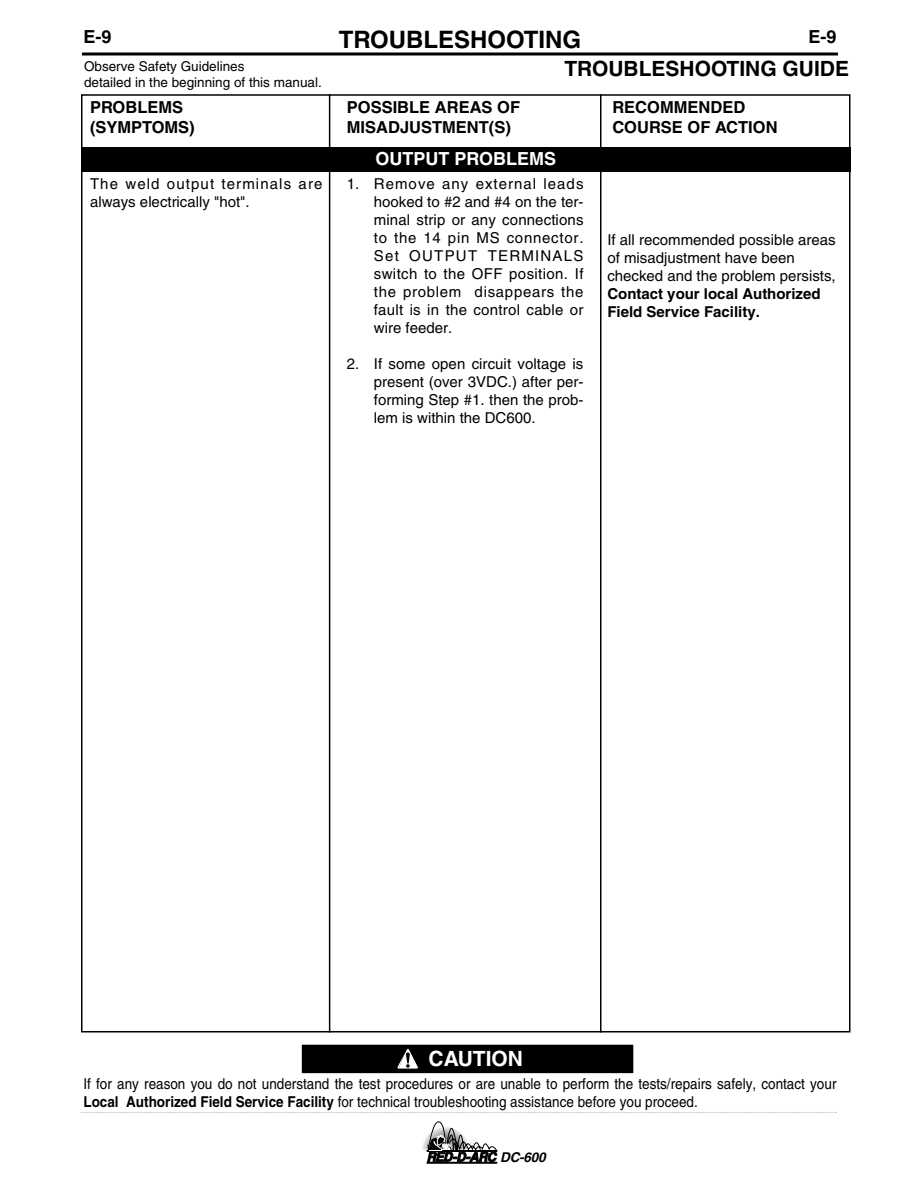
<style>
.page{position:relative;width:918px;height:1188px;background:#fff}
.page>*{position:absolute;margin:0;border:0;box-sizing:border-box;transform-origin:0 0}
.t1{font:700 24px "Helvetica";color:#000}
.t2{font:700 21px "Helvetica";color:#000}
.t3{font:700 21px "Helvetica";color:#fff}
.t4{font:700 18px "Helvetica";color:#fff}
.t5{font:700 18px "Helvetica";color:#000}
.t6{font:700 16.5px/19.8px "Helvetica";color:#000}
.t7{font:15px/18px "Helvetica";color:#000;text-align:justify}
.t8{font:15px/18px "Helvetica";color:#000;scale:.9 1}
.t9{font:15px/18px "Helvetica";letter-spacing:.075em;color:#000}
.t10{font:700 15px/18px "Helvetica";color:#000}
.t11{font:13.5px/16.2px "Helvetica";color:#000}
.t12{font:italic 700 13.5px "Helvetica";color:#000}
.s1{font-weight:700}
</style>
<div class="page">
<svg style="left:82px;top:52px;width:756px;height:4px;background:#3f3f3f"></svg>
<div style="left:300px;top:1043px;width:335px;height:32px;background:#000"></div>
<div style="left:299px;top:1042px;width:337px;height:34px;border:3px solid #fff"></div>
<svg style="left:397px;top:1049px;width:22px;height:20px"></svg>
<div style="left:81px;top:147px;width:769px;height:25px;background:#000"></div>
<hr style="left:329px;top:94px;width:1px;height:938px;background:#000">
<hr style="left:600px;top:94px;width:2px;height:938px;background:#000">
<hr style="left:427px;top:1162px;width:70px;height:1px;background:#000">
<svg style="left:81px;top:1112px;width:756px;height:50px"></svg>
<p class="t5" style="left:83px;top:30px;width:30px">E-9</p>
<h1 class="t1" style="left:339px;top:31px;width:244px">TROUBLESHOOTING</h1>
<p class="t5" style="left:808px;top:30px;width:30px">E-9</p>
<p class="t11" style="left:84px;top:59px;width:239px">Observe Safety Guidelines<br>detailed in the beginning of this manual.</p>
<h2 class="t2" style="left:564px;top:61px;width:286px">TROUBLESHOOTING GUIDE</h2>
<p class="t6" style="left:90px;top:99px;width:106px">PROBLEMS (SYMPTOMS)</p>
<p class="t6" style="left:347px;top:99px;width:175px">POSSIBLE AREAS OF<br>MISADJUSTMENT(S)</p>
<p class="t6" style="left:612px;top:99px;width:167px">RECOMMENDED<br>COURSE OF ACTION</p>
<p class="t9" style="left:90px;top:176px;width:234px">The weld output terminals are always electrically "hot".</p>
<p class="t4" style="left:375px;top:152px;width:182px">OUTPUT PROBLEMS</p>
<p class="t7" style="left:374px;top:176px;width:211px;text-indent:-27px">1. Remove any external leads hooked to #2 and #4 on the ter&shy;minal strip or any connections to the 14 pin MS connector.<br>Set OUTPUT TERMINALS switch to the OFF position. If the problem disappears the fault is in the control cable or wire feeder.</p>
<p class="t7" style="left:374px;top:356px;width:211px;text-indent:-27px">2. If some open circuit voltage is present (over 3VDC.) after per&shy;forming Step #1. then the prob&shy;lem is within the DC600.</p>
<p class="t7" style="left:607px;top:232px;width:230px;text-align:left">If all recommended possible areas of misadjustment have been checked and the problem persists,</p>
<p class="t10" style="left:607px;top:286px;width:215px">Contact your local Authorized<br>Field Service Facility.</p>
<h2 class="t3" style="left:429px;top:1051px;width:96px">CAUTION</h2>
<p class="t8" style="left:83px;top:1077px;width:838px">If for any reason you do not understand the test procedures or are unable to perform the tests/repairs safely, contact your<br><span class="s1">Local Authorized Field Service Facility</span> for technical troubleshooting assistance before you proceed.</p>
<p class="t12" style="left:500px;top:1152px;width:47px">DC-600</p>
</div>
